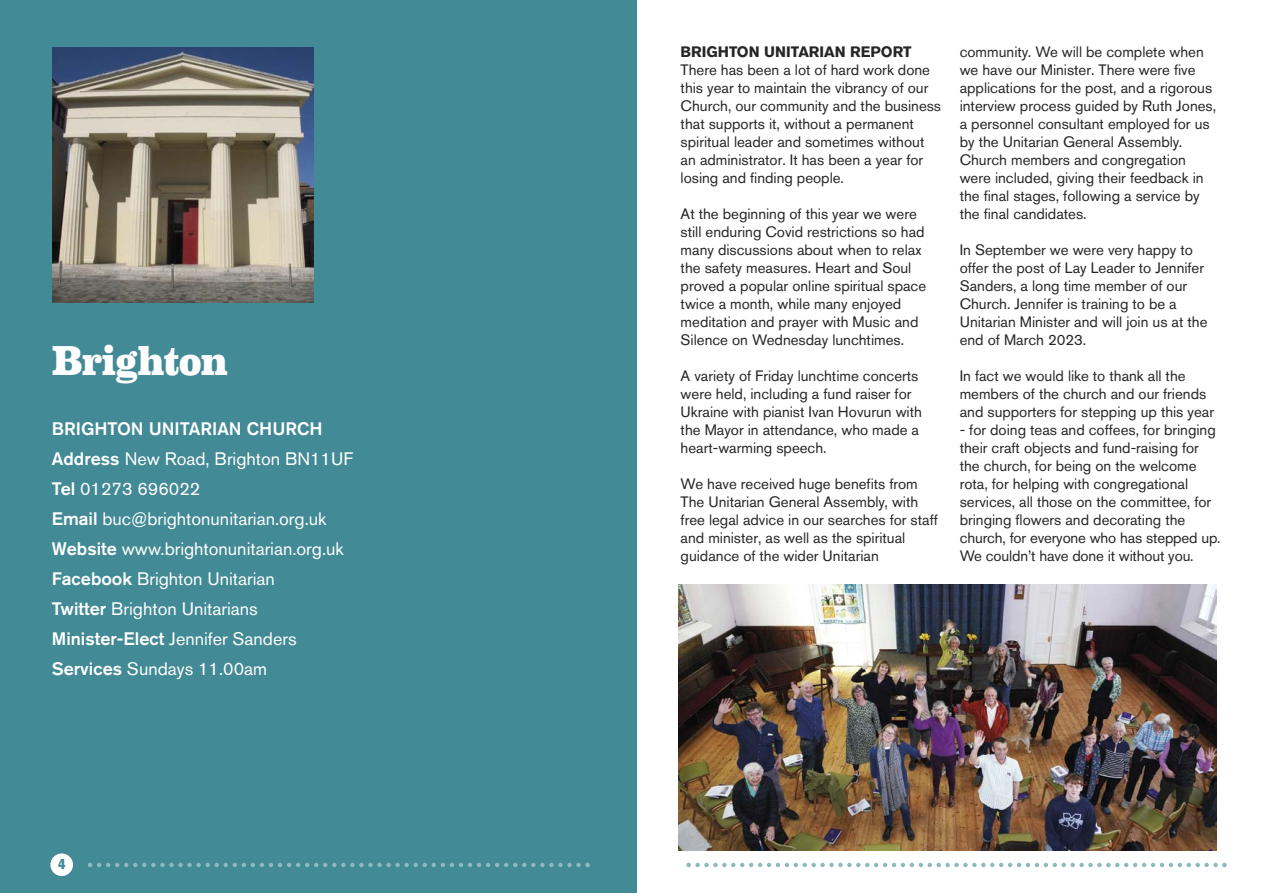
<style>
.page{position:relative;width:1263px;height:893px;background:#fff}
.page>*{position:absolute;margin:0;border:0;box-sizing:border-box;transform-origin:0 0}
.t1{font:800 42px "Eames Century Modern";letter-spacing:-.005em;color:#fff}
.t2{font:18px/30px "Akzidenz Grotesk BQ";color:#fff}
.t3{font:15px/18px "Akzidenz Grotesk BQ";color:#272627}
.t4{font:700 15px "Akzidenz Grotesk BQ";color:#272627}
.t5{font:800 14.25px "Akzidenz Grotesk BQ";color:#428a95}
.s1{font-weight:500}
</style>
<div class="page">
<div style="left:0;top:0;width:636px;height:893px;background:#428a95"></div>
<div style="left:50px;top:853px;width:23px;height:23px;background:#fff;border-radius:50%"></div>
<svg style="left:686px;top:863px;width:541px;height:4px"></svg>
<svg style="left:88px;top:863px;width:502px;height:4px"></svg>
<img style="left:53px;top:48px;width:261px;height:255px">
<img style="left:678px;top:585px;width:538px;height:265px">
<h1 class="t1" style="left:52px;top:346px;width:178px">Brighton</h1>
<p class="t2" style="left:52px;top:416px;width:303px"><span class="s1">BRIGHTON UNITARIAN CHURCH<br>Address</span> New Road, Brighton BN11UF<br><span class="s1">Tel</span> 01273 696022<br><span class="s1">Email</span> buc@brightonunitarian.org.uk<br><span class="s1">Website</span> www.brightonunitarian.org.uk<br><span class="s1">Facebook</span> Brighton Unitarian<br><span class="s1">Twitter</span> Brighton Unitarians<br><span class="s1">Minister-Elect</span> Jennifer Sanders<br><span class="s1">Services</span> Sundays 11.00am</p>
<p class="t5" style="left:58px;top:859px;width:9px">4</p>
<p class="t4" style="left:681px;top:47px;width:233px">BRIGHTON UNITARIAN REPORT</p>
<p class="t3" style="left:681px;top:63px;width:262px">There has been a lot of hard work done this year to maintain the vibrancy of our Church, our community and the business that supports it, without a permanent spiritual leader and sometimes without an administrator. It has been a year for losing and finding people.</p>
<p class="t3" style="left:681px;top:207px;width:247px">At the beginning of this year we were still enduring Covid restrictions so had many discussions about when to relax the safety measures. Heart and Soul proved a popular online spiritual space twice a month, while many enjoyed meditation and prayer with Music and Silence on Wednesday lunchtimes.</p>
<p class="t3" style="left:681px;top:369px;width:243px">A variety of Friday lunchtime concerts were held, including a fund raiser for Ukraine with pianist Ivan Hovurun with the Mayor in attendance, who made a heart-warming speech.</p>
<p class="t3" style="left:681px;top:477px;width:259px">We have received huge benefits from The Unitarian General Assembly, with free legal advice in our searches for staff and minister, as well as the spiritual guidance of the wider Unitarian</p>
<p class="t3" style="left:960px;top:45px;width:258px">community. We will be complete when we have our Minister. There were five applications for the post, and a rigorous interview process guided by Ruth Jones, a personnel consultant employed for us by the Unitarian General Assembly.<br>Church members and congregation were included, giving their feedback in the final stages, following a service by the final candidates.</p>
<p class="t3" style="left:960px;top:243px;width:249px">In September we were very happy to offer the post of Lay Leader to Jennifer Sanders, a long time member of our Church. Jennifer is training to be a Unitarian Minister and will join us at the end of March 2023.</p>
<p class="t3" style="left:960px;top:369px;width:256px">In fact we would like to thank all the members of the church and our friends and supporters for stepping up this year</p>
<p class="t3" style="left:960px;top:423px;width:262px">- for doing teas and coffees, for bringing their craft objects and fund-raising for the church, for being on the welcome rota, for helping with congregational services, all those on the committee, for bringing flowers and decorating the church, for everyone who has stepped up.<br>We couldn’t have done it without you.</p>
</div>
